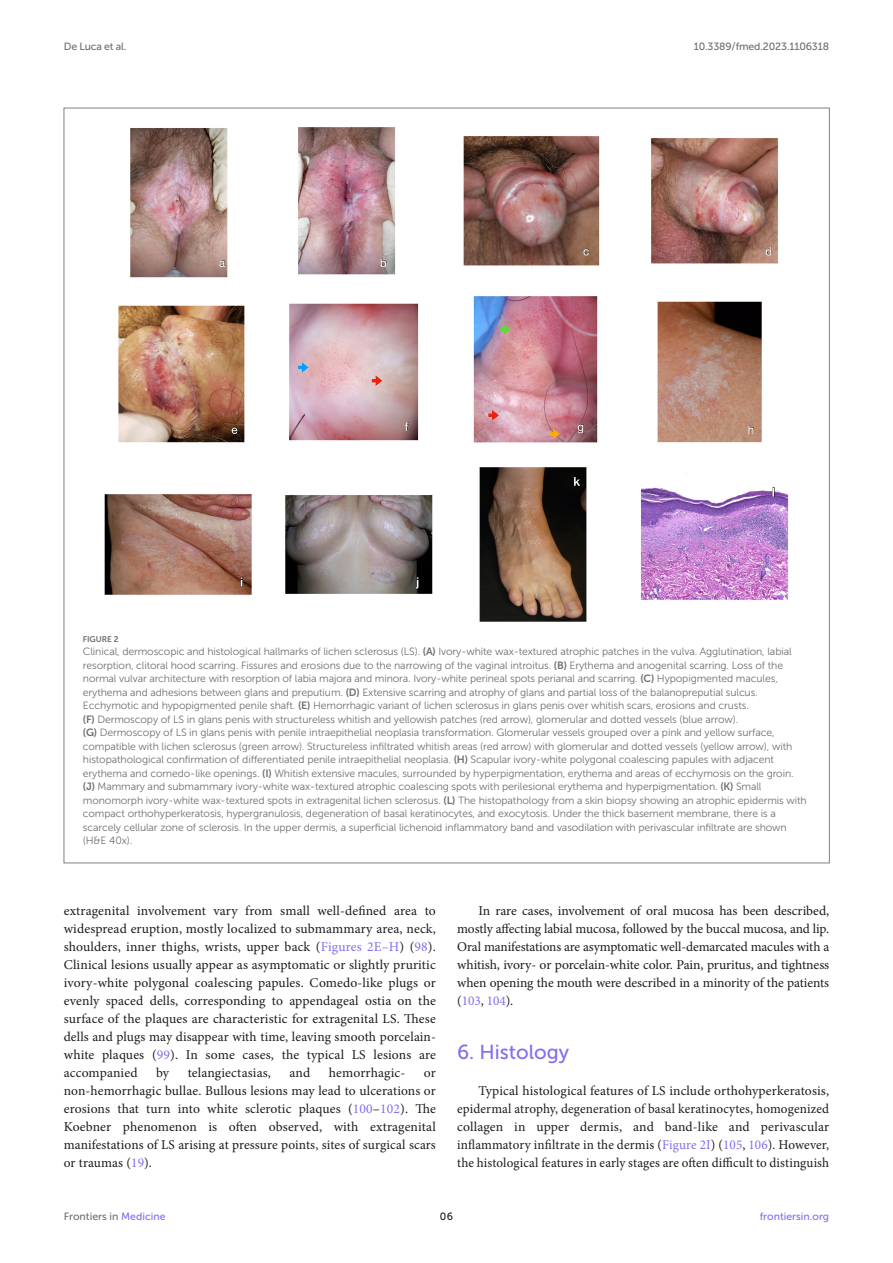
<style>
.page{position:relative;width:893px;height:1263px;background:#fff}
.page>*{position:absolute;margin:0;border:0;box-sizing:border-box;transform-origin:0 0}
.HEAD_1{font:20.25px "Museo Sans 500";color:#856df0}
.TEXT_FLUSH{font:13.5px/18px "Minion Pro";letter-spacing:.01em;color:#1b1c1b;text-align:justify}
.TEXT{font:13.5px/18px "Minion Pro";letter-spacing:-.005em;color:#1b1c1b;text-align:justify}
.FIG_LEG{font:10.5px/13.5px "Museo Sans 300";letter-spacing:-.01em;color:#706f70}
.t1{font:10.5px "Museo Sans 500";letter-spacing:-.015em;color:#706f70}
.t2{font:10.5px "Museo Sans 500";color:#856df0}
.t3{font:10.5px "Museo Sans 500";color:#1b1c1b}
.FIG_HD{font:8.25px "Museo Sans 700";letter-spacing:-.01em;color:#706f70}
.s1{font-family:"Museo Sans 700"}
.s2{color:#856df0}
</style>
<div class="page">
<img style="left:104px;top:127px;width:685px;height:495px">
<p class="t1" style="left:64px;top:41px;width:64px">De Luca et al.</p>
<p class="t1" style="left:694px;top:41px;width:137px">10.3389/fmed.2023.1106318</p>
<p class="FIG_HD" style="left:83px;top:634px;width:37px">FIGURE 2</p>
<p class="FIG_LEG" style="left:83px;top:645px;width:725px">Clinical, dermoscopic and histological hallmarks of lichen sclerosus (LS). <span class="s1">(A)</span> Ivory-white wax-textured atrophic patches in the vulva. Agglutination, labial resorption, clitoral hood scarring. Fissures and erosions due to the narrowing of the vaginal introitus. <span class="s1">(B)</span> Erythema and anogenital scarring. Loss of the normal vulvar architecture with resorption of labia majora and minora. Ivory-white perineal spots perianal and scarring. <span class="s1">(C)</span> Hypopigmented macules, erythema and adhesions between glans and preputium. <span class="s1">(D)</span> Extensive scarring and atrophy of glans and partial loss of the balanopreputial sulcus.<br>Ecchymotic and hypopigmented penile shaft. <span class="s1">(E)</span> Hemorrhagic variant of lichen sclerosus in glans penis over whitish scars, erosions and crusts.<br><span class="s1">(F)</span> Dermoscopy of LS in glans penis with structureless whitish and yellowish patches (red arrow), glomerular and dotted vessels (blue arrow).<br><span class="s1">(G)</span> Dermoscopy of LS in glans penis with penile intraepithelial neoplasia transformation. Glomerular vessels grouped over a pink and yellow surface, compatible with lichen sclerosus (green arrow). Structureless infiltrated whitish areas (red arrow) with glomerular and dotted vessels (yellow arrow), with histopathological confirmation of differentiated penile intraepithelial neoplasia. <span class="s1">(H)</span> Scapular ivory-white polygonal coalescing papules with adjacent erythema and comedo-like openings. <span class="s1">(I)</span> Whitish extensive macules, surrounded by hyperpigmentation, erythema and areas of ecchymosis on the groin. <span class="s1">(J)</span> Mammary and submammary ivory-white wax-textured atrophic coalescing spots with perilesional erythema and hyperpigmentation. <span class="s1">(K)</span> Small monomorph ivory-white wax-textured spots in extragenital lichen sclerosus. <span class="s1">(L)</span> The histopathology from a skin biopsy showing an atrophic epidermis with compact orthohyperkeratosis, hypergranulosis, degeneration of basal keratinocytes, and exocytosis. Under the thick basement membrane, there is a scarcely cellular zone of sclerosis. In the upper dermis, a superficial lichenoid inflammatory band and vasodilation with perivascular infiltrate are shown (H&amp;E 40x).</p>
<p class="TEXT_FLUSH" style="left:64px;top:902px;width:374px">extragenital involvement vary from small well-defined area to widespread eruption, mostly localized to submammary area, neck, shoulders, inner thighs, wrists, upper back (<span class="s2">Figures 2E–H</span>) (<span class="s2">98</span>).<br>Clinical lesions usually appear as asymptomatic or slightly pruritic ivory-white polygonal coalescing papules. Comedo-like plugs or evenly spaced dells, corresponding to appendageal ostia on the surface of the plaques are characteristic for extragenital LS. These dells and plugs may disappear with time, leaving smooth porcelain&shy;white plaques (<span class="s2">99</span>). In some cases, the typical LS lesions are accompanied</p>
<p class="TEXT_FLUSH" style="left:156px;top:1064px;width:15px">by</p>
<p class="TEXT_FLUSH" style="left:188px;top:1064px;width:85px">telangiectasias,</p>
<p class="TEXT_FLUSH" style="left:290px;top:1064px;width:22px">and</p>
<p class="TEXT_FLUSH" style="left:329px;top:1064px;width:78px">hemorrhagic-</p>
<p class="TEXT_FLUSH" style="left:64px;top:1064px;width:374px;text-indent:360px">or non-hemorrhagic bullae. Bullous lesions may lead to ulcerations or erosions that turn into white sclerotic plaques (<span class="s2">100</span>–<span class="s2">102</span>). The Koebner phenomenon is often observed, with extragenital manifestations of LS arising at pressure points, sites of surgical scars or traumas (<span class="s2">19</span>).</p>
<p class="TEXT" style="left:457px;top:902px;width:374px;text-indent:21px">In rare cases, involvement of oral mucosa has been described, mostly affecting labial mucosa, followed by the buccal mucosa, and lip.<br>Oral manifestations are asymptomatic well-demarcated macules with a whitish, ivory- or porcelain-white color. Pain, pruritus, and tightness when opening the mouth were described in a minority of the patients (<span class="s2">103</span>, <span class="s2">104</span>).</p>
<p class="HEAD_1" style="left:457px;top:1041px;width:113px">6. Histology</p>
<p class="TEXT_FLUSH" style="left:457px;top:1082px;width:374px;text-indent:21px">Typical histological features of LS include orthohyperkeratosis, epidermal atrophy, degeneration of basal keratinocytes, homogenized collagen in upper dermis, and band-like and perivascular inflammatory infiltrate in the dermis (<span class="s2">Figure 2I</span>) (<span class="s2">105</span>, <span class="s2">106</span>). However, the histological features in early stages are often difficult to distinguish</p>
<p class="t1" style="left:64px;top:1211px;width:103px">Frontiers in <span class="s2">Medicine</span></p>
<p class="t3" style="left:440px;top:1211px;width:15px">06</p>
<p class="t2" style="left:760px;top:1211px;width:71px">frontiersin.org</p>
</div>
